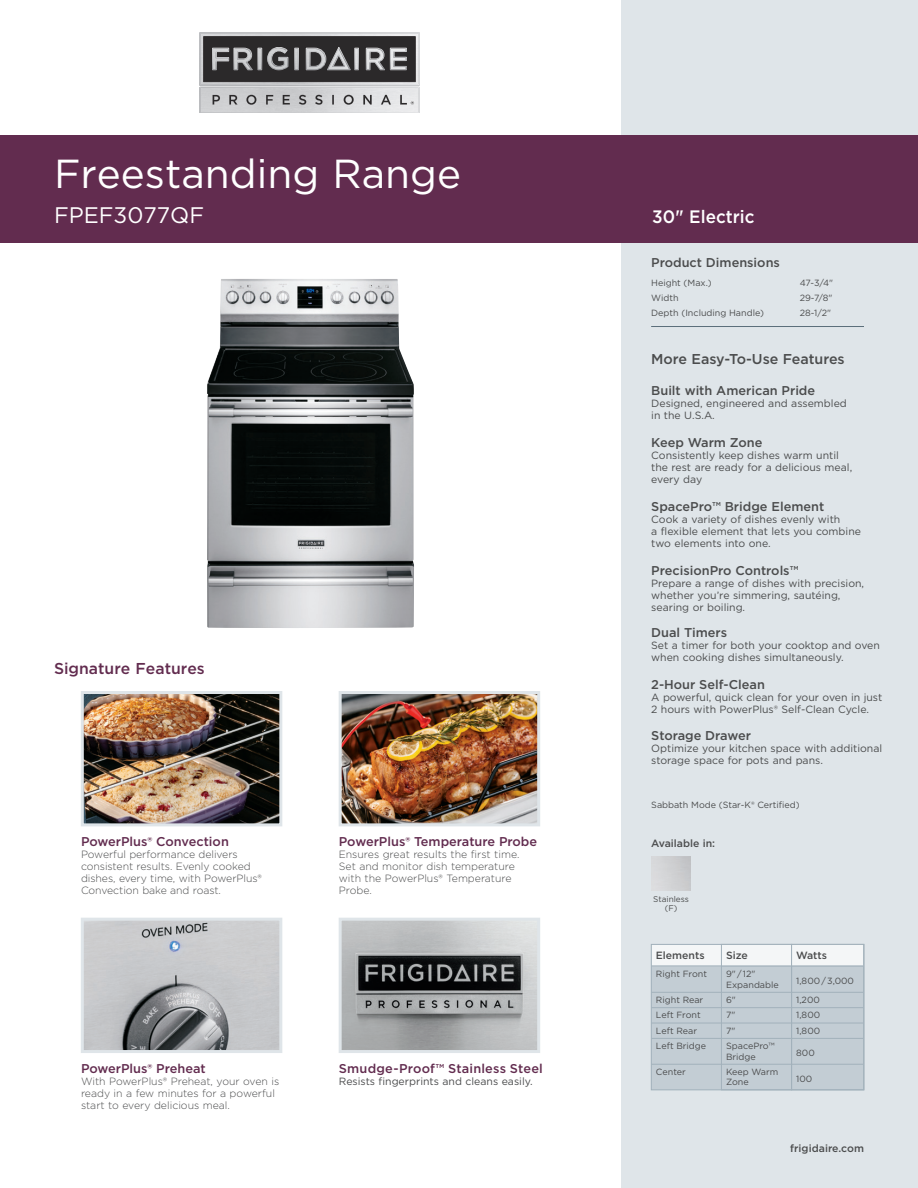
<style>
.page{position:relative;width:918px;height:1188px;background:#fff}
.page>*{position:absolute;margin:0;border:0;box-sizing:border-box;transform-origin:0 0}
.t1{font:40.5px "Gotham";color:#fff}
.t2{font:22.5px "Gotham";color:#fff}
.t3{font:500 18px "Gotham";color:#fff;scale:.95 1}
.t4{font:500 15.75px "Gotham";color:#622c4f}
.t5{font:500 14.25px "Gotham";color:#4b4c4d}
.t6{font:500 12.75px "Gotham";color:#4b4c4d}
.t7{font:500 12.75px "Gotham";color:#622c4f}
.t8{font:10.5px/12px "Gotham";color:#4b4c4d}
.t9{font:300 10.5px/12px "Gotham";letter-spacing:-.005em;color:#4b4c4d}
.t10{font:500 10.5px "Gotham";color:#4b4c4d}
.t11{font:9px/15.3px "Gotham";color:#4b4c4d}
.t12{font:8.25px/9px "Gotham";color:#4b4c4d;text-align:center}
</style>
<div class="page">
<div style="left:621px;top:0;width:297px;height:1188px;background:#dfe5e9"></div>
<div style="left:0;top:135px;width:918px;height:108px;background:#622c4f"></div>
<hr style="left:651px;top:326px;width:213px;height:1px;background:#5b6f7b">
<svg style="left:200px;top:36px;width:219px;height:75px;background:#787879"></svg>
<div style="left:200px;top:33px;width:219px;height:52px;border:1px solid #fff"></div>
<div style="left:200px;top:87px;width:219px;height:26px;border:1px solid #fff"></div>
<img style="left:343px;top:922px;width:193px;height:127px">
<div style="left:339px;top:918px;width:201px;height:135px;border:3px solid #dfe5e9"></div>
<img style="left:207px;top:279px;width:207px;height:349px">
<div style="left:651px;top:944px;width:213px;height:146px;background:#c3cdd4"></div>
<div style="left:651px;top:945px;width:212px;height:21px;background:#f4f6f7"></div>
<hr style="left:651px;top:966px;width:212px;height:1px;background:#a2b1bb">
<hr style="left:651px;top:992px;width:212px;height:1px;background:#a2b1bb">
<hr style="left:651px;top:1007px;width:212px;height:1px;background:#a2b1bb">
<hr style="left:651px;top:1023px;width:212px;height:1px;background:#a2b1bb">
<hr style="left:651px;top:1038px;width:212px;height:1px;background:#a2b1bb">
<hr style="left:651px;top:1064px;width:212px;height:1px;background:#a2b1bb">
<div style="left:721px;top:944px;width:71px;height:146px;border:1px solid #a2b1bb"></div>
<div style="left:791px;top:944px;width:73px;height:146px;border:1px solid #a2b1bb"></div>
<img style="left:85px;top:922px;width:193px;height:127px">
<div style="left:81px;top:918px;width:201px;height:135px;border:3px solid #dfe5e9"></div>
<img style="left:343px;top:695px;width:193px;height:127px">
<div style="left:339px;top:691px;width:201px;height:135px;border:3px solid #dfe5e9"></div>
<img style="left:85px;top:695px;width:193px;height:127px">
<div style="left:81px;top:691px;width:201px;height:135px;border:3px solid #dfe5e9"></div>
<h1 class="t1" style="left:54px;top:147px;width:409px">Freestanding Range</h1>
<h2 class="t2" style="left:54px;top:201px;width:152px">FPEF3077QF</h2>
<h3 class="t3" style="left:652px;top:205px;width:109px">30" Electric</h3>
<h3 class="t4" style="left:54px;top:658px;width:152px">Signature Features</h3>
<p class="t7" style="left:81px;top:833px;width:149px">PowerPlus® Convection</p>
<p class="t9" style="left:81px;top:848px;width:182px">Powerful performance delivers consistent results. Evenly cooked dishes, every time, with PowerPlus®<br>Convection bake and roast.</p>
<p class="t7" style="left:339px;top:833px;width:200px">PowerPlus® Temperature Probe</p>
<p class="t9" style="left:339px;top:848px;width:182px">Ensures great results the first time.<br>Set and monitor dish temperature with the PowerPlus® Temperature<br>Probe.</p>
<p class="t7" style="left:81px;top:1060px;width:126px">PowerPlus® Preheat</p>
<p class="t9" style="left:81px;top:1075px;width:200px">With PowerPlus® Preheat, your oven is ready in a few minutes for a powerful start to every delicious meal.</p>
<p class="t7" style="left:339px;top:1060px;width:206px">Smudge-Proof™ Stainless Steel</p>
<p class="t8" style="left:339px;top:1075px;width:195px">Resists fingerprints and cleans easily.</p>
<p class="t6" style="left:651px;top:254px;width:130px">Product Dimensions</p>
<p class="t11" style="left:651px;top:275px;width:62px">Height (Max.)</p>
<p class="t11" style="left:800px;top:275px;width:35px">47-3/4"</p>
<p class="t11" style="left:651px;top:290px;width:29px">Width</p>
<p class="t11" style="left:800px;top:290px;width:34px">29-7/8"</p>
<p class="t11" style="left:651px;top:305px;width:114px">Depth (Including Handle)</p>
<p class="t11" style="left:800px;top:305px;width:33px">28-1/2"</p>
<h3 class="t5" style="left:651px;top:349px;width:195px">More Easy-To-Use Features</h3>
<p class="t6" style="left:651px;top:383px;width:166px">Built with American Pride</p>
<p class="t8" style="left:651px;top:397px;width:197px">Designed, engineered and assembled in the U.S.A.</p>
<p class="t6" style="left:651px;top:434px;width:113px">Keep Warm Zone</p>
<p class="t8" style="left:651px;top:449px;width:203px">Consistently keep dishes warm until the rest are ready for a delicious meal, every day</p>
<p class="t6" style="left:651px;top:498px;width:175px">SpacePro™ Bridge Element</p>
<p class="t8" style="left:651px;top:513px;width:211px">Cook a variety of dishes evenly with<br>a flexible element that lets you combine two elements into one.</p>
<p class="t6" style="left:651px;top:562px;width:149px">PrecisionPro Controls™</p>
<p class="t8" style="left:651px;top:577px;width:214px">Prepare a range of dishes with precision, whether you’re simmering, sautéing, searing or boiling.</p>
<p class="t6" style="left:651px;top:624px;width:77px">Dual Timers</p>
<p class="t8" style="left:651px;top:639px;width:230px">Set a timer for both your cooktop and oven when cooking dishes simultaneously.</p>
<p class="t6" style="left:651px;top:676px;width:115px">2-Hour Self-Clean</p>
<p class="t8" style="left:651px;top:691px;width:233px">A powerful, quick clean for your oven in just<br>2 hours with PowerPlus® Self-Clean Cycle.</p>
<p class="t6" style="left:651px;top:727px;width:101px">Storage Drawer</p>
<p class="t8" style="left:651px;top:742px;width:232px">Optimize your kitchen space with additional storage space for pots and pans.</p>
<p class="t11" style="left:651px;top:797px;width:150px">Sabbath Mode (Star-K® Certified)</p>
<p class="t10" style="left:651px;top:837px;width:65px">Available in:</p>
<p class="t12" style="left:653px;top:894px;width:37px">Stainless (F)</p>
<p class="t10" style="left:656px;top:948px;width:50px">Elements</p>
<p class="t11" style="left:656px;top:966px;width:53px">Right Front</p>
<p class="t11" style="left:656px;top:992px;width:52px">Right Rear<br>Left Front<br>Left Rear<br>Left Bridge</p>
<p class="t11" style="left:656px;top:1064px;width:31px">Center</p>
<p class="t10" style="left:726px;top:948px;width:23px">Size</p>
<p class="t11" style="left:726px;top:968px;width:54px;line-height:10.5px">9" / 12"<br>Expandable</p>
<p class="t11" style="left:726px;top:992px;width:50px">6"<br>7"<br>7"<br>SpacePro™</p>
<p class="t11" style="left:726px;top:1049px;width:54px">Bridge<br>Keep Warm</p>
<p class="t11" style="left:726px;top:1074px;width:24px">Zone</p>
<p class="t10" style="left:796px;top:948px;width:32px">Watts</p>
<p class="t11" style="left:796px;top:971px;width:59px;line-height:19px">1,800 / 3,000<br>1,200</p>
<p class="t11" style="left:796px;top:1007px;width:25px">1,800<br>1,800</p>
<p class="t11" style="left:796px;top:1045px;width:20px">800</p>
<p class="t11" style="left:796px;top:1071px;width:18px">100</p>
<p class="t10" style="left:790px;top:1141px;width:75px">frigidaire.com</p>
</div>
